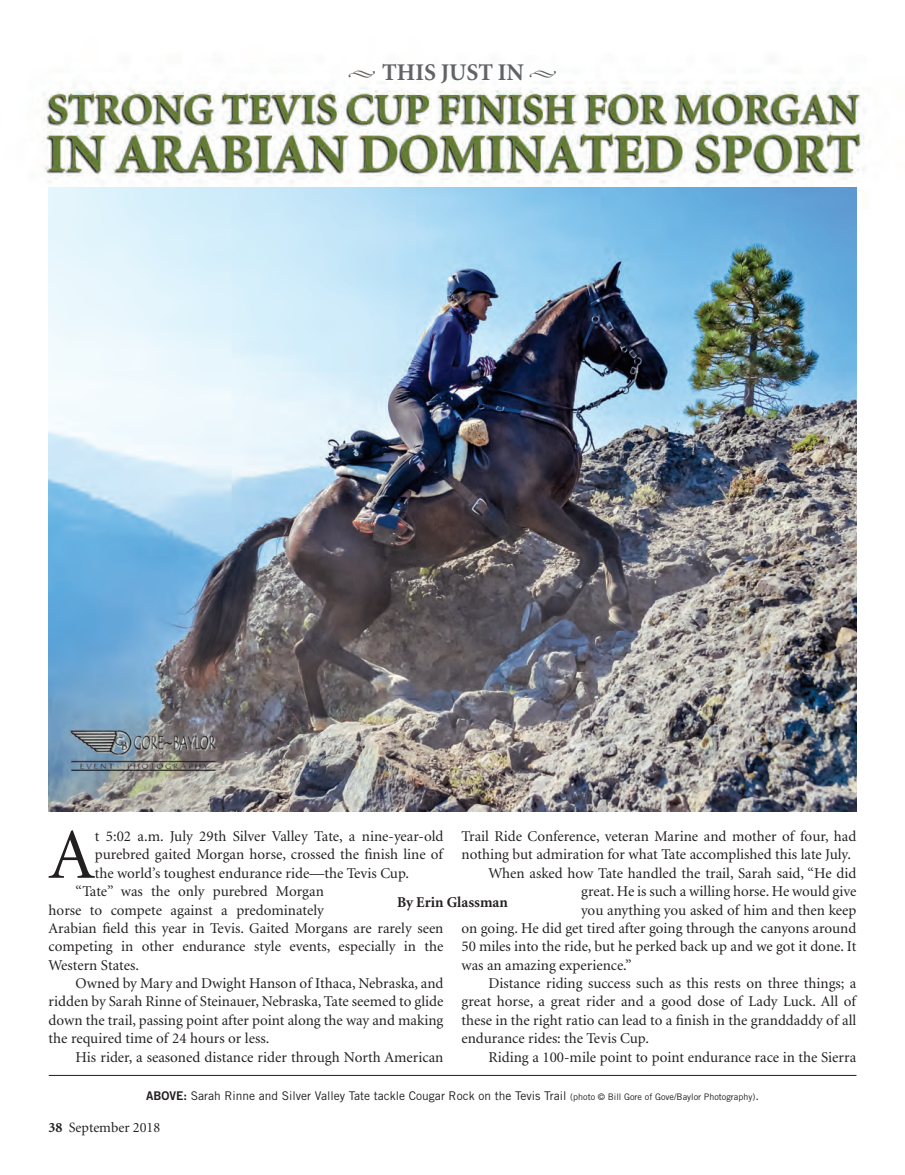
<style>
.page{position:relative;width:905px;height:1175px;background:#fff}
.page>*{position:absolute;margin:0;border:0;box-sizing:border-box;transform-origin:0 0}
.t1{font:71.55px "Minion";color:#231f20}
.t2{font:700 24px "Minion";color:#636366}
.t3{font:15px/18.3px "Minion";color:#231f20;text-align:justify}
.t4{font:700 15px "Minion";color:#231f20}
.t5{font:14.25px "Minion";color:#231f20}
.t6{font:12px "Trade Gothic";color:#231f20}
.s1{font-family:"Trade Gothic Bold Two"}
.s2{font-size:9px}
.s3{font-weight:700}
</style>
<div class="page">
<img style="left:43px;top:71px;width:821px;height:288px">
<hr style="left:49px;top:1075px;width:807px;height:1px;background:#231f20">
<img style="left:49px;top:187px;width:807px;height:624px">
<p class="t2" style="left:348px;top:60px;width:211px">◆ THIS JUST IN ◆</p>
<p class="t1" style="left:49px;top:819px;width:48px">A</p>
<p class="t3" style="left:95px;top:827px;width:350px">t 5:02 a.m. July 29th Silver Valley Tate, a nine-year-old purebred gaited Morgan horse, crossed the finish line of the world’s toughest endurance ride—the Tevis Cup.</p>
<p class="t3" style="left:49px;top:882px;width:396px;text-align:left;text-indent:27px">“Tate” was the only purebred Morgan<br>horse to compete against a predominately<br>Arabian field this year in Tevis. Gaited Morgans are rarely seen competing in other endurance style events, especially in the Western States.</p>
<p class="t3" style="left:49px;top:974px;width:396px;text-indent:27px">Owned by Mary and Dwight Hanson of Ithaca, Nebraska, and ridden by Sarah Rinne of Steinauer, Nebraska, Tate seemed to glide down the trail, passing point after point along the way and making the required time of 24 hours or less.</p>
<p class="t3" style="left:76px;top:1048px;width:369px">His rider, a seasoned distance rider through North American</p>
<p class="t3" style="left:461px;top:827px;width:396px">Trail Ride Conference, veteran Marine and mother of four, had nothing but admiration for what Tate accomplished this late July.</p>
<p class="t3" style="left:488px;top:864px;width:369px">When asked how Tate handled the trail, Sarah said, “He did</p>
<p class="t3" style="left:581px;top:882px;width:277px">great. He is such a willing horse. He would give</p>
<p class="t3" style="left:581px;top:901px;width:277px">you anything you asked of him and then keep</p>
<p class="t3" style="left:461px;top:919px;width:396px">on going. He did get tired after going through the canyons around</p>
<p class="t3" style="left:461px;top:937px;width:396px">50 miles into the ride, but he perked back up and we got it done. It</p>
<p class="t3" style="left:461px;top:956px;width:172px">was an amazing experience.”</p>
<p class="t3" style="left:461px;top:974px;width:396px;text-indent:27px">Distance riding success such as this rests on three things; a great horse, a great rider and a good dose of Lady Luck. All of these in the right ratio can lead to a finish in the granddaddy of all endurance rides: the Tevis Cup.</p>
<p class="t3" style="left:488px;top:1048px;width:369px">Riding a 100-mile point to point endurance race in the Sierra</p>
<p class="t4" style="left:397px;top:894px;width:112px">By Erin Glassman</p>
<p class="t6" style="left:146px;top:1088px;width:614px"><span class="s1">ABOVE:</span> Sarah Rinne and Silver Valley Tate tackle Cougar Rock on the Tevis Trail <span class="s2">(photo © Bill Gore of Gove/Baylor Photography)</span>.</p>
<p class="t5" style="left:49px;top:1120px;width:113px"><span class="s3">38</span> September 2018</p>
</div>
